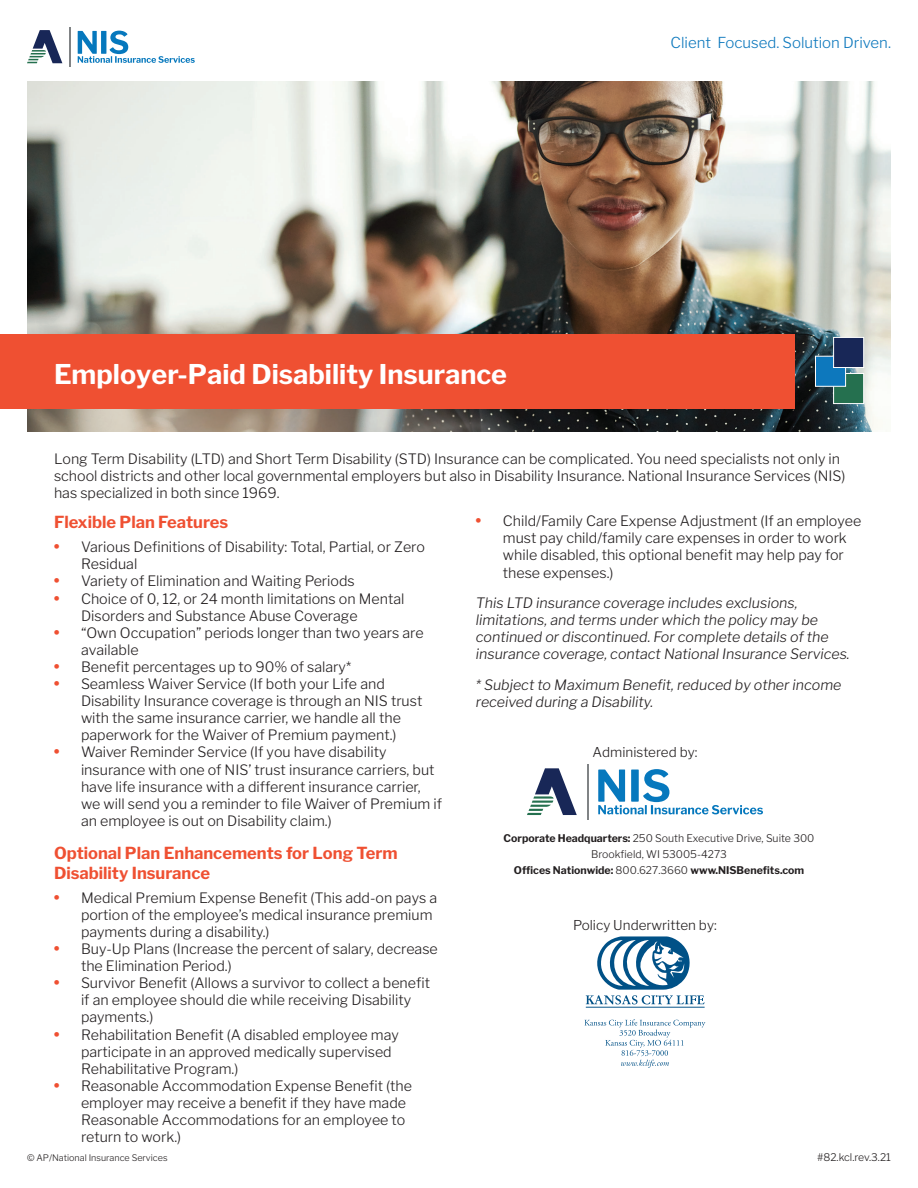
<style>
.page{position:relative;width:918px;height:1188px;background:#fff}
.page>*{position:absolute;margin:0;border:0;box-sizing:border-box;transform-origin:0 0}
.t1{font:700 27px "Libre Franklin";color:#fff}
.t2{font:700 16.5px/19.8px "Libre Franklin";color:#ef5032}
.t3{font:300 15px "Libre Franklin";color:#0d78bd}
.t4{font:300 14.25px/17.1px "Libre Franklin";color:#231f20}
.t5{font:italic 300 14.25px/17.1px "Libre Franklin";color:#231f20}
.t6{font:300 13.5px "Libre Franklin";color:#231f20}
.t7{font:300 10.5px/15.9px "Libre Franklin";color:#231f20;text-align:center}
.t8{font:300 9px "Libre Franklin";color:#231f20}
.s1{font-weight:900;font-size:15px;color:#ef5032}
.s2{font-weight:700}
</style>
<div class="page">
<svg style="left:27px;top:30px;width:35px;height:33px"></svg>
<hr style="left:70px;top:27px;width:1px;height:40px;background:#808385">
<svg style="left:78px;top:31px;width:117px;height:32px"></svg>
<img style="left:27px;top:81px;width:864px;height:351px">
<div style="left:0;top:334px;width:795px;height:74px;background:#ef5032"></div>
<div style="left:833px;top:373px;width:31px;height:31px;background:#25704f;border:1px solid #fff"></div>
<div style="left:815px;top:356px;width:31px;height:31px;background:#0d78bd;border:1px solid #fff"></div>
<div style="left:833px;top:337px;width:31px;height:31px;background:#182757;border:1px solid #fff"></div>
<hr style="left:586px;top:1007px;width:119px;height:1px;background:#005187">
<svg style="left:586px;top:936px;width:119px;height:68px"></svg>
<svg style="left:585px;top:1019px;width:120px;height:49px"></svg>
<svg style="left:527px;top:768px;width:50px;height:47px"></svg>
<hr style="left:587px;top:764px;width:1px;height:56px;background:#808385">
<svg style="left:598px;top:769px;width:165px;height:45px"></svg>
<h1 class="t1" style="left:54px;top:358px;width:455px">Employer-Paid Disability Insurance</h1>
<p class="t3" style="left:671px;top:34px;width:222px">Client Focused. Solution Driven.</p>
<p class="t4" style="left:54px;top:450px;width:793px">Long Term Disability (LTD) and Short Term Disability (STD) Insurance can be complicated. You need specialists not only in school districts and other local governmental employers but also in Disability Insurance. National Insurance Services (NIS) has specialized in both since 1969.</p>
<p class="t2" style="left:54px;top:513px;width:176px">Flexible Plan Features</p>
<p class="t4" style="left:81px;top:539px;width:345px;text-indent:-27px"><span class="s1">•</span> Various Definitions of Disability: Total, Partial, or Zero<br>Residual</p>
<p class="t4" style="left:54px;top:573px;width:302px"><span class="s1">•</span> Variety of Elimination and Waiting Periods</p>
<p class="t4" style="left:81px;top:590px;width:325px;text-indent:-27px"><span class="s1">•</span> Choice of 0, 12, or 24 month limitations on Mental<br>Disorders and Substance Abuse Coverage</p>
<p class="t4" style="left:81px;top:624px;width:344px;text-indent:-27px"><span class="s1">•</span> “Own Occupation” periods longer than two years are available</p>
<p class="t4" style="left:54px;top:658px;width:299px"><span class="s1">•</span> Benefit percentages up to 90% of salary*</p>
<p class="t4" style="left:81px;top:675px;width:343px;text-indent:-27px"><span class="s1">•</span> Seamless Waiver Service (If both your Life and Disability Insurance coverage is through an NIS trust with the same insurance carrier, we handle all the paperwork for the Waiver of Premium payment.)</p>
<p class="t4" style="left:81px;top:744px;width:363px;text-indent:-27px"><span class="s1">•</span> Waiver Reminder Service (If you have disability insurance with one of NIS’ trust insurance carriers, but have life insurance with a different insurance carrier, we will send you a reminder to file Waiver of Premium if an employee is out on Disability claim.)</p>
<p class="t2" style="left:54px;top:843px;width:345px">Optional Plan Enhancements for Long Term<br>Disability Insurance</p>
<p class="t4" style="left:81px;top:889px;width:358px;text-indent:-27px"><span class="s1">•</span> Medical Premium Expense Benefit (This add-on pays a portion of the employee’s medical insurance premium payments during a disability.)</p>
<p class="t4" style="left:81px;top:940px;width:358px;text-indent:-27px"><span class="s1">•</span> Buy-Up Plans (Increase the percent of salary, decrease the Elimination Period.)</p>
<p class="t4" style="left:81px;top:975px;width:351px;text-indent:-27px"><span class="s1">•</span> Survivor Benefit (Allows a survivor to collect a benefit if an employee should die while receiving Disability payments.)</p>
<p class="t4" style="left:81px;top:1026px;width:319px;text-indent:-27px"><span class="s1">•</span> Rehabilitation Benefit (A disabled employee may participate in an approved medically supervised<br>Rehabilitative Program.)</p>
<p class="t4" style="left:81px;top:1077px;width:333px;text-indent:-27px"><span class="s1">•</span> Reasonable Accommodation Expense Benefit (the employer may receive a benefit if they have made Reasonable Accommodations for an employee to return to work.)</p>
<p class="t4" style="left:503px;top:513px;width:360px;text-indent:-27px"><span class="s1">•</span> Child/Family Care Expense Adjustment (If an employee must pay child/family care expenses in order to work while disabled, this optional benefit may help pay for these expenses.)</p>
<p class="t5" style="left:476px;top:594px;width:375px">This LTD insurance coverage includes exclusions, limitations, and terms under which the policy may be continued or discontinued. For complete details of the insurance coverage, contact National Insurance Services.</p>
<p class="t5" style="left:476px;top:676px;width:367px">* Subject to Maximum Benefit, reduced by other income received during a Disability.</p>
<p class="t6" style="left:592px;top:744px;width:106px">Administered by:</p>
<p class="t7" style="left:504px;top:830px;width:312px"><span class="s2">Corporate Headquarters:</span> 250 South Executive Drive, Suite 300<br>Brookfield, WI 53005-4273<br><span class="s2">Offices Nationwide:</span> 800.627.3660 <span class="s2">www.NISBenefits.com</span></p>
<p class="t6" style="left:573px;top:917px;width:145px">Policy Underwritten by:</p>
<p class="t8" style="left:27px;top:1152px;width:142px">© AP/National Insurance Services</p>
<p class="t7" style="left:817px;top:1149px;width:75px">#82.kcl.rev.3.21</p>
</div>
